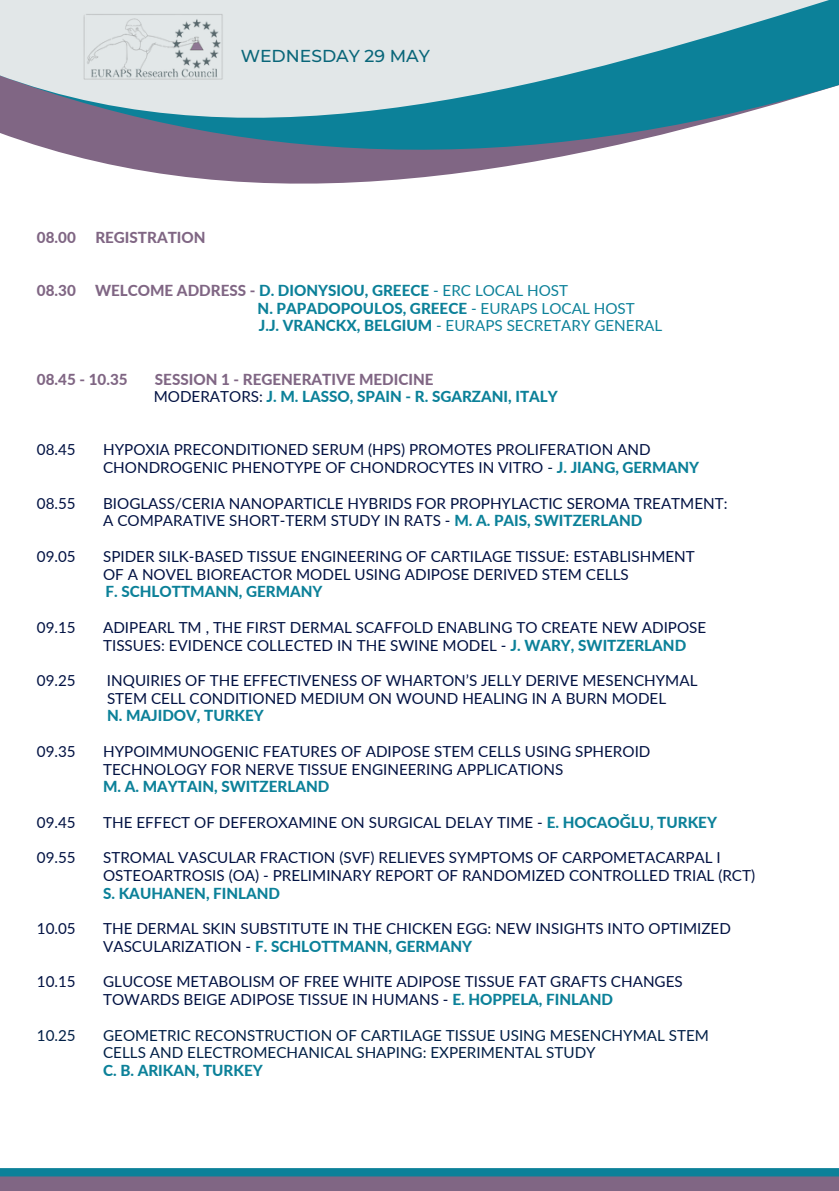
<style>
.page{position:relative;width:839px;height:1191px;background:#fff}
.page>*{position:absolute;margin:0;border:0;box-sizing:border-box;transform-origin:0 0}
.t1{font:500 17.2px "Montserrat";color:#096679}
.t2{font:15.2px "Lato";color:#001142}
.t3{font:800 15.2px "Lato";color:#0c8199}
.t4{font:15.2px "Lato";color:#011f46}
.t5{font:800 15.2px "Lato";color:#806684}
.t6{font:15.2px "Lato";color:#0c8199}
.s1{color:#806684}
.s2{font-weight:400}
.s3{font-weight:800}
.s4{font-weight:400;color:#001142}
.s5{color:#011f46}
.s6{font-weight:800;color:#0c8199}
</style>
<div class="page">
<svg style="left:187px;top:177px;width:238px;height:7px;fill:#806684"></svg>
<svg style="left:151px;top:172px;width:315px;height:5px;background:#8e7792"></svg>
<svg style="left:0;top:0;width:838px;height:172px;background:#9ab9c5"></svg>
<div style="left:0;top:1168px;width:838px;height:23px;background:#0c8199"></div>
<div style="left:0;top:1176px;width:838px;height:15px;background:#806684"></div>
<img style="left:84px;top:13px;width:139px;height:66px">
<p class="t1" style="left:241px;top:45px;width:191px">WEDNESDAY 29 MAY</p>
<p class="t5" style="left:37px;top:228px;width:40px">08.00</p>
<p class="t5" style="left:95px;top:228px;width:112px">REGISTRATION</p>
<p class="t5" style="left:37px;top:281px;width:40px">08.30</p>
<p class="t3" style="left:95px;top:281px;width:474px"><span class="s1">WELCOME ADDRESS -</span> D. DIONYSIOU, GREECE <span class="s2">- ERC LOCAL HOST</span></p>
<h1 class="t3" style="left:257px;top:299px;width:378px">N. PAPADOPOULOS, GREECE <span class="s2">- EURAPS LOCAL HOST</span></h1>
<h2 class="t6" style="left:259px;top:316px;width:405px"><span class="s3">J.J. VRANCKX, BELGIUM</span> - EURAPS SECRETARY GENERAL</h2>
<h2 class="t5" style="left:37px;top:370px;width:92px">08.45 - 10.35</h2>
<p class="t5" style="left:155px;top:370px;width:280px">SESSION 1 - REGENERATIVE MEDICINE</p>
<p class="t3" style="left:154px;top:387px;width:405px"><span class="s4">MODERATORS:</span> J. M. LASSO, SPAIN - R. SGARZANI, ITALY</p>
<p class="t2" style="left:37px;top:440px;width:40px">08.45</p>
<p class="t2" style="left:103px;top:440px;width:549px">HYPOXIA PRECONDITIONED SERUM (HPS) PROMOTES PROLIFERATION AND</p>
<p class="t2" style="left:103px;top:458px;width:597px">CHONDROGENIC PHENOTYPE OF CHONDROCYTES IN VITRO <span class="s5">-</span> <span class="s6">J. JIANG, GERMANY</span></p>
<p class="t2" style="left:37px;top:494px;width:40px">08.55</p>
<p class="t2" style="left:103px;top:494px;width:626px">BIOGLASS/CERIA NANOPARTICLE HYBRIDS FOR PROPHYLACTIC SEROMA TREATMENT:</p>
<p class="t2" style="left:103px;top:511px;width:541px">A COMPARATIVE SHORT-TERM STUDY IN RATS - <span class="s6">M. A. PAIS, SWITZERLAND</span></p>
<p class="t2" style="left:37px;top:547px;width:40px">09.05</p>
<p class="t2" style="left:103px;top:547px;width:593px">SPIDER SILK-BASED TISSUE ENGINEERING OF CARTILAGE TISSUE: ESTABLISHMENT</p>
<p class="t2" style="left:103px;top:565px;width:527px">OF A NOVEL BIOREACTOR MODEL USING ADIPOSE DERIVED STEM CELLS</p>
<p class="t3" style="left:106px;top:582px;width:218px">F. SCHLOTTMANN, GERMANY</p>
<p class="t2" style="left:37px;top:618px;width:40px">09.15</p>
<p class="t2" style="left:103px;top:618px;width:604px">ADIPEARL TM , THE FIRST DERMAL SCAFFOLD ENABLING TO CREATE NEW ADIPOSE</p>
<p class="t2" style="left:103px;top:636px;width:584px">TISSUES: EVIDENCE COLLECTED IN THE SWINE MODEL - <span class="s6">J. WARY, SWITZERLAND</span></p>
<p class="t2" style="left:37px;top:671px;width:40px">09.25</p>
<p class="t2" style="left:107px;top:671px;width:592px">INQUIRIES OF THE EFFECTIVENESS OF WHARTON’S JELLY DERIVE MESENCHYMAL</p>
<p class="t2" style="left:107px;top:689px;width:560px">STEM CELL CONDITIONED MEDIUM ON WOUND HEALING IN A BURN MODEL</p>
<p class="t3" style="left:107px;top:706px;width:158px">N. MAJIDOV, TURKEY</p>
<p class="t2" style="left:37px;top:742px;width:40px">09.35</p>
<p class="t2" style="left:103px;top:742px;width:549px">HYPOIMMUNOGENIC FEATURES OF ADIPOSE STEM CELLS USING SPHEROID</p>
<p class="t2" style="left:103px;top:760px;width:461px">TECHNOLOGY FOR NERVE TISSUE ENGINEERING APPLICATIONS</p>
<p class="t3" style="left:103px;top:777px;width:228px">M. A. MAYTAIN, SWITZERLAND</p>
<p class="t2" style="left:37px;top:813px;width:40px">09.45</p>
<p class="t2" style="left:103px;top:813px;width:615px">THE EFFECT OF DEFEROXAMINE ON SURGICAL DELAY TIME - <span class="s6">E. HOCAOĞLU, TURKEY</span></p>
<p class="t2" style="left:37px;top:848px;width:40px">09.55</p>
<p class="t2" style="left:103px;top:848px;width:619px">STROMAL VASCULAR FRACTION (SVF) RELIEVES SYMPTOMS OF CARPOMETACARPAL I</p>
<p class="t2" style="left:103px;top:866px;width:653px">OSTEOARTROSIS (OA) - PRELIMINARY REPORT OF RANDOMIZED CONTROLLED TRIAL (RCT)</p>
<p class="t3" style="left:103px;top:884px;width:178px">S. KAUHANEN, FINLAND</p>
<p class="t2" style="left:37px;top:919px;width:40px">10.05</p>
<p class="t2" style="left:103px;top:919px;width:629px">THE DERMAL SKIN SUBSTITUTE IN THE CHICKEN EGG: NEW INSIGHTS INTO OPTIMIZED</p>
<p class="t3" style="left:103px;top:937px;width:370px"><span class="s4">VASCULARIZATION -</span> F. SCHLOTTMANN, GERMANY</p>
<p class="t2" style="left:37px;top:972px;width:40px">10.15</p>
<p class="t2" style="left:103px;top:972px;width:581px">GLUCOSE METABOLISM OF FREE WHITE ADIPOSE TISSUE FAT GRAFTS CHANGES</p>
<p class="t2" style="left:103px;top:990px;width:511px">TOWARDS BEIGE ADIPOSE TISSUE IN HUMANS - <span class="s6">E. HOPPELA, FINLAND</span></p>
<p class="t4" style="left:37px;top:1026px;width:40px">10.25</p>
<p class="t4" style="left:103px;top:1026px;width:607px">GEOMETRIC RECONSTRUCTION OF CARTILAGE TISSUE USING MESENCHYMAL STEM</p>
<p class="t4" style="left:103px;top:1043px;width:494px">CELLS AND ELECTROMECHANICAL SHAPING: EXPERIMENTAL STUDY</p>
<p class="t3" style="left:103px;top:1061px;width:161px">C. B. ARIKAN, TURKEY</p>
</div>
